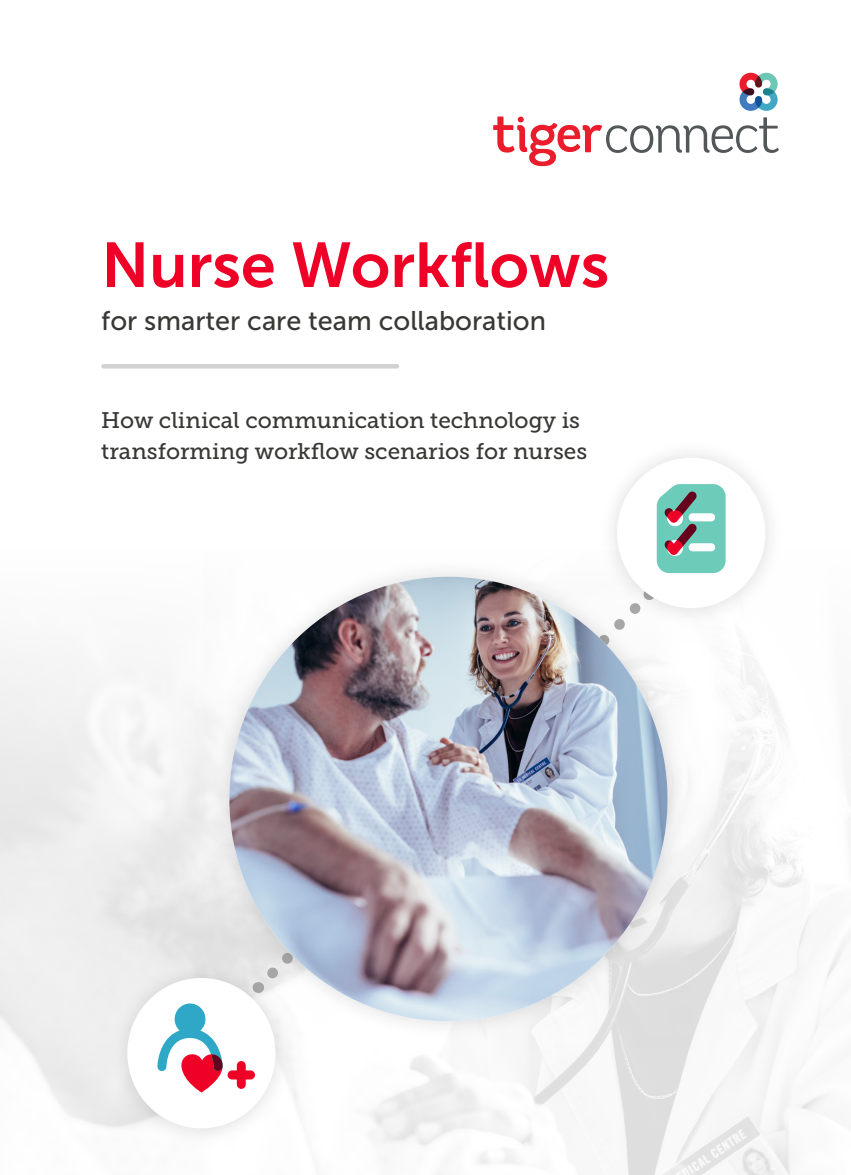
<style>
.page{position:relative;width:851px;height:1175px;background:#fff}
.page>*{position:absolute;margin:0;border:0;box-sizing:border-box;transform-origin:0 0}
.t1{font:63px "Museo Sans 700";color:#ef0027}
.t2{font:27px "Museo Sans 500";color:#383935}
.t3{font:22.5px/31.5px "Museo Slab 500";color:#383935}
</style>
<div class="page">
<svg style="left:0;top:657px;width:846px;height:517px"></svg>
<hr style="left:101px;top:364px;width:298px;height:4px;background:#d3d2d3;border-radius:2px">
<img style="left:101px;top:952px;width:200px;height:198px">
<svg style="left:613px;top:453px;width:157px;height:162px"></svg>
<svg style="left:120px;top:791px;width:336px;height:344px"></svg>
<img style="left:205px;top:576px;width:486px;height:469px">
<svg style="left:493px;top:72px;width:285px;height:94px"></svg>
<p class="t1" style="left:101px;top:230px;width:509px">Nurse Workflows</p>
<p class="t2" style="left:101px;top:306px;width:446px">for smarter care team collaboration</p>
<p class="t3" style="left:101px;top:404px;width:487px">How clinical communication technology is transforming workflow scenarios for nurses</p>
</div>
